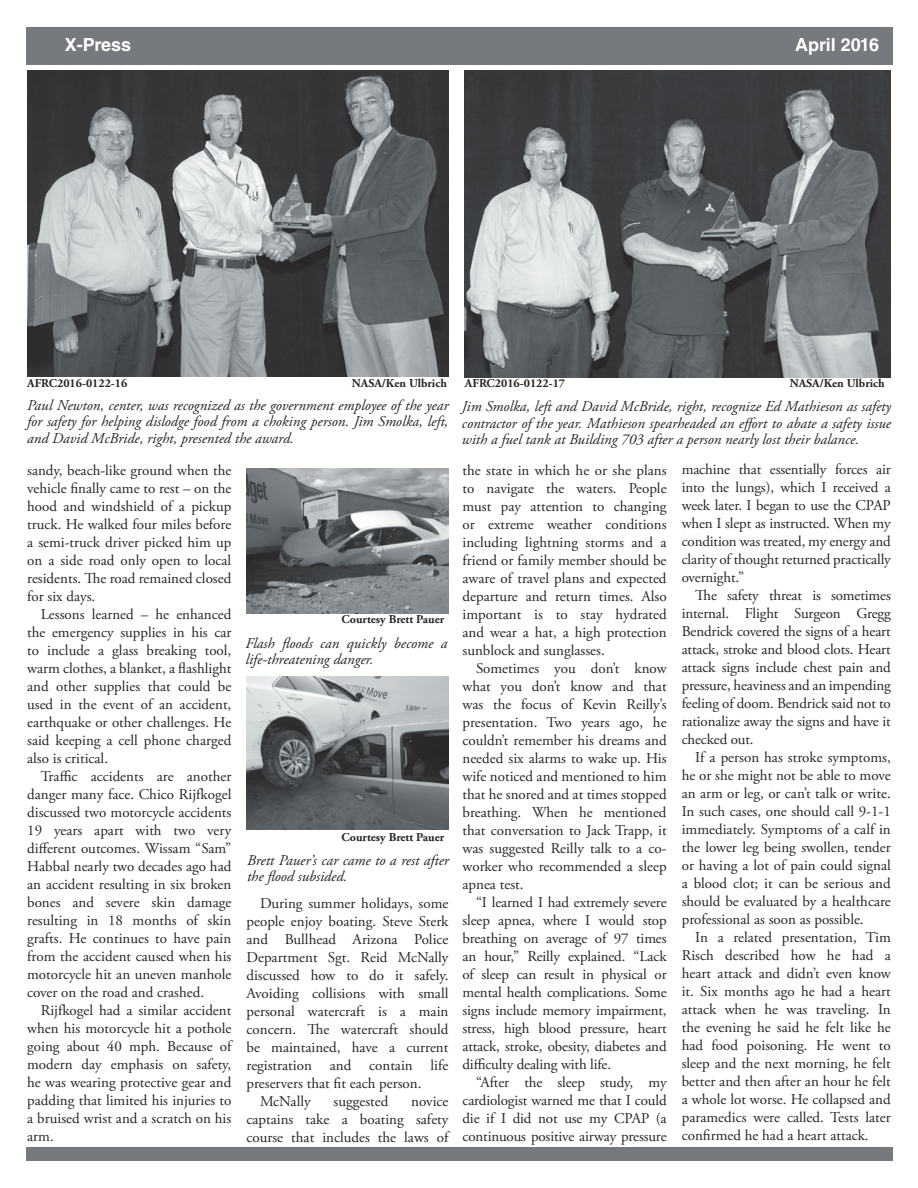
<style>
.page{position:relative;width:918px;height:1188px;background:#fff}
.page>*{position:absolute;margin:0;border:0;box-sizing:border-box;transform-origin:0 0}
.t1{font:700 18px "Helvetica LT Std";color:#fff}
.t2{font:15px/18px "Adobe Garamond Pro";color:#262527;text-align:justify}
.t3{font:italic 15px/16.5px "Adobe Garamond Pro";color:#262527;text-align:justify}
.t4{font:700 12px "Adobe Garamond Pro";color:#262527}
</style>
<div class="page">
<div style="left:26px;top:27px;width:867px;height:37px;background:#767a7e"></div>
<img style="left:27px;top:70px;width:421px;height:306px">
<img style="left:465px;top:70px;width:426px;height:307px">
<img style="left:247px;top:468px;width:202px;height:145px">
<img style="left:247px;top:676px;width:202px;height:154px">
<div style="left:26px;top:1147px;width:867px;height:14px;background:#767a7e"></div>
<p class="t1" style="left:65px;top:34px;width:68px">X-Press</p>
<p class="t1" style="left:795px;top:34px;width:86px">April 2016</p>
<p class="t4" style="left:27px;top:377px;width:102px">AFRC2016-0122-16</p>
<p class="t4" style="left:352px;top:377px;width:97px">NASA/Ken Ulbrich</p>
<p class="t4" style="left:465px;top:376px;width:102px">AFRC2016-0122-17</p>
<p class="t4" style="left:790px;top:376px;width:97px">NASA/Ken Ulbrich</p>
<p class="t3" style="left:27px;top:397px;width:423px">Paul Newton, center, was recognized as the government employee of the year for safety for helping dislodge food from a choking person. Jim Smolka, left, and David McBride, right, presented the award.</p>
<p class="t2" style="left:27px;top:462px;width:206px">sandy, beach-like ground when the vehicle finally came to rest – on the hood and windshield of a pickup truck. He walked four miles before a semi-truck driver picked him up on a side road only open to local residents. The road remained closed for six days.</p>
<p class="t2" style="left:27px;top:606px;width:206px;text-indent:14px">Lessons learned – he enhanced the emergency supplies in his car to include a glass breaking tool, warm clothes, a blanket, a flashlight and other supplies that could be used in the event of an accident, earthquake or other challenges. He said keeping a cell phone charged also is critical.</p>
<p class="t2" style="left:27px;top:768px;width:206px;text-indent:14px">Traffic accidents are another danger many face. Chico Rijfkogel discussed two motorcycle accidents 19 years apart with two very different outcomes. Wissam “Sam” Habbal nearly two decades ago had an accident resulting in six broken bones and severe skin damage resulting in 18 months of skin grafts. He continues to have pain from the accident caused when his motorcycle hit an uneven manhole cover on the road and crashed.</p>
<p class="t2" style="left:27px;top:1002px;width:206px;text-indent:14px">Rijfkogel had a similar accident when his motorcycle hit a pothole going about 40 mph. Because of modern day emphasis on safety, he was wearing protective gear and padding that limited his injuries to a bruised wrist and a scratch on his arm.</p>
<p class="t4" style="left:342px;top:612px;width:104px">Courtesy Brett Pauer</p>
<p class="t3" style="left:245px;top:635px;width:203px">Flash floods can quickly become a life-threatening danger.</p>
<p class="t4" style="left:342px;top:830px;width:104px">Courtesy Brett Pauer</p>
<p class="t3" style="left:247px;top:852px;width:203px">Brett Pauer’s car came to a rest after the flood subsided.</p>
<p class="t2" style="left:247px;top:895px;width:203px;text-indent:14px">During summer holidays, some people enjoy boating. Steve Sterk and Bullhead Arizona Police Department Sgt. Reid McNally discussed how to do it safely.<br>Avoiding collisions with small personal watercraft is a main concern. The watercraft should be maintained, have a current registration and contain life preservers that fit each person.</p>
<p class="t2" style="left:260px;top:1093px;width:52px">McNally</p>
<p class="t2" style="left:334px;top:1093px;width:56px">suggested</p>
<p class="t2" style="left:247px;top:1093px;width:203px;text-indent:165px">novice captains take a boating safety course that includes the laws of</p>
<p class="t3" style="left:462px;top:399px;width:431px">Jim Smolka, left and David McBride, right, recognize Ed Mathieson as safety contractor of the year. Mathieson spearheaded an effort to abate a safety issue with a fuel tank at Building 703 after a person nearly lost their balance.</p>
<p class="t2" style="left:463px;top:462px;width:206px">the state in which he or she plans to navigate the waters. People must pay attention to changing or extreme weather conditions including lightning storms and a friend or family member should be aware of travel plans and expected departure and return times. Also important is to stay hydrated and wear a hat, a high protection sunblock and sunglasses.</p>
<p class="t2" style="left:463px;top:660px;width:206px;text-indent:14px">Sometimes you don’t know what you don’t know and that was the focus of Kevin Reilly’s presentation. Two years ago, he couldn’t remember his dreams and needed six alarms to wake up. His wife noticed and mentioned to him that he snored and at times stopped breathing. When he mentioned that conversation to Jack Trapp, it was suggested Reilly talk to a co&shy;worker who recommended a sleep apnea test.</p>
<p class="t2" style="left:463px;top:894px;width:206px;text-indent:14px">“I learned I had extremely severe sleep apnea, where I would stop breathing on average of 97 times an hour,” Reilly explained. “Lack of sleep can result in physical or mental health complications. Some signs include memory impairment, stress, high blood pressure, heart attack, stroke, obesity, diabetes and difficulty dealing with life.</p>
<p class="t2" style="left:463px;top:1074px;width:206px;text-indent:14px">“After the sleep study, my cardiologist warned me that I could die if I did not use my CPAP (a continuous positive airway pressure</p>
<p class="t2" style="left:682px;top:461px;width:211px">machine that essentially forces air into the lungs), which I received a week later. I began to use the CPAP when I slept as instructed. When my condition was treated, my energy and clarity of thought returned practically overnight.”</p>
<p class="t2" style="left:682px;top:587px;width:211px;text-indent:14px">The safety threat is sometimes internal. Flight Surgeon Gregg Bendrick covered the signs of a heart attack, stroke and blood clots. Heart attack signs include chest pain and pressure, heaviness and an impending feeling of doom. Bendrick said not to rationalize away the signs and have it checked out.</p>
<p class="t2" style="left:682px;top:749px;width:211px;text-indent:14px">If a person has stroke symptoms, he or she might not be able to move an arm or leg, or can’t talk or write.<br>In such cases, one should call 9-1-1 immediately. Symptoms of a calf in the lower leg being swollen, tender or having a lot of pain could signal a blood clot; it can be serious and should be evaluated by a healthcare professional as soon as possible.</p>
<p class="t2" style="left:682px;top:929px;width:211px;text-indent:14px">In a related presentation, Tim Risch described how he had a heart attack and didn’t even know it. Six months ago he had a heart attack when he was traveling. In the evening he said he felt like he had food poisoning. He went to sleep and the next morning, he felt better and then after an hour he felt a whole lot worse. He collapsed and paramedics were called. Tests later confirmed he had a heart attack.</p>
</div>
